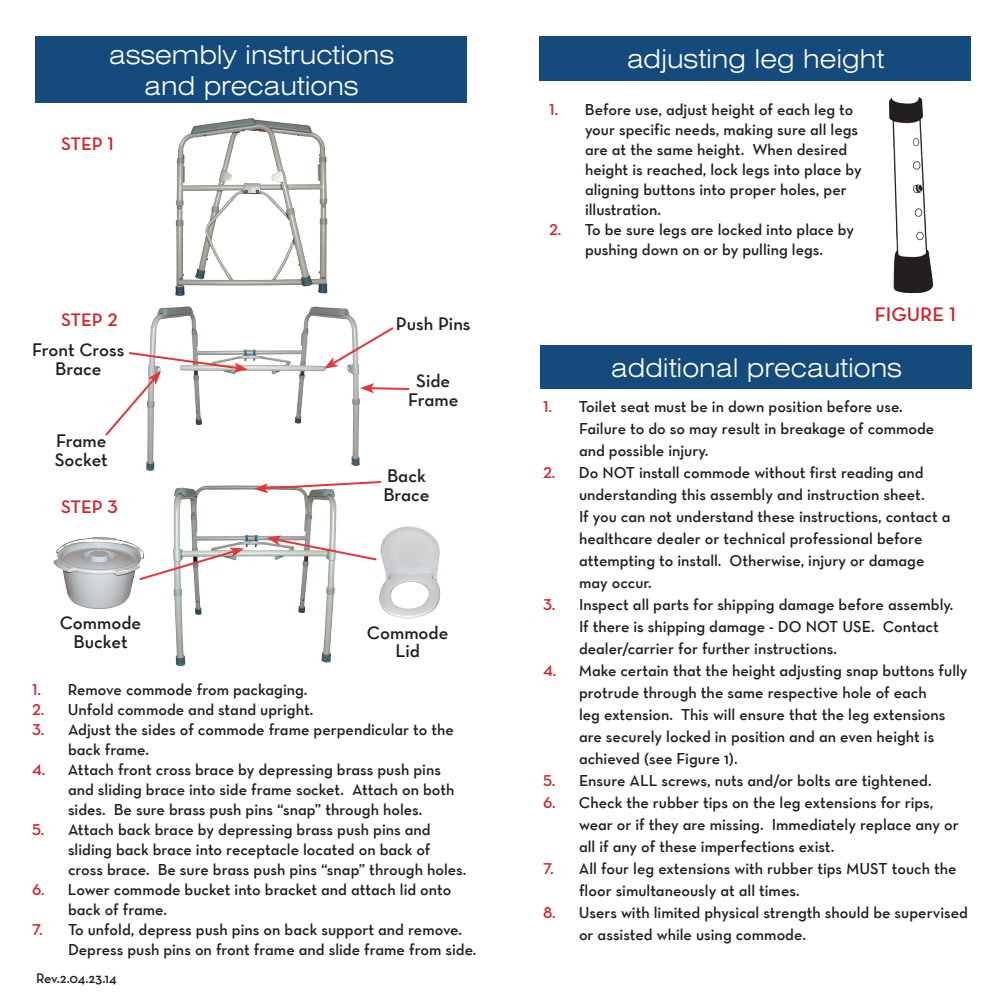
<style>
.page{position:relative;width:1008px;height:1008px;background:#fff}
.page>*{position:absolute;margin:0;border:0;box-sizing:border-box;transform-origin:0 0}
.t1{font:300 expanded 26px "Swiss 721 BT";color:#fff}
.Copy_of_Normal{font:20px "Neutraface Text Demi Alt";color:#d1232a}
.Copy_of_Normal-2{font:18.4px/18.4px "Neutraface Text TT Demi Alt";color:#231f20}
.Copy_of_Normal-3{font:18.4px "Neutraface Text Demi Alt";color:#d1232a}
.Copy_of_Normal-4{font:16px/22px "Neutraface Text TT Demi Alt";color:#231f20}
.Copy_of_Normal-5{font:14px "Neutraface Text TT Demi Alt";letter-spacing:-.015em;color:#231f20}
.s1{font-family:"Neutraface Text Demi Alt";color:#d1232a}
</style>
<div class="page">
<img style="left:175px;top:118px;width:153px;height:178px">
<img style="left:146px;top:306px;width:214px;height:165px">
<img style="left:173px;top:485px;width:164px;height:182px">
<img style="left:53px;top:537px;width:87px;height:73px">
<img style="left:379px;top:526px;width:62px;height:93px">
<img style="left:889px;top:97px;width:44px;height:196px">
<div style="left:36px;top:36px;width:432px;height:66px;background:#144a7c"></div>
<div style="left:540px;top:36px;width:432px;height:45px;background:#144a7c"></div>
<div style="left:540px;top:346px;width:432px;height:43px;background:#144a7c"></div>
<svg style="left:137px;top:548px;width:107px;height:34px"></svg>
<svg style="left:267px;top:535px;width:110px;height:27px"></svg>
<svg style="left:105px;top:351px;width:143px;height:87px"></svg>
<svg style="left:360px;top:383px;width:49px;height:10px"></svg>
<svg style="left:324px;top:325px;width:70px;height:44px"></svg>
<svg style="left:254px;top:481px;width:127px;height:12px"></svg>
<p class="t1" style="left:109px;top:39px;width:287px">assembly instructions</p>
<p class="t1" style="left:144px;top:70px;width:216px">and precautions</p>
<p class="Copy_of_Normal-3" style="left:61px;top:132px;width:54px">STEP 1</p>
<p class="Copy_of_Normal-3" style="left:61px;top:309px;width:58px">STEP 2</p>
<p class="Copy_of_Normal-2" style="left:32px;top:341px;width:94px">Front Cross</p>
<p class="Copy_of_Normal-2" style="left:55px;top:359px;width:48px">Brace</p>
<p class="Copy_of_Normal-2" style="left:55px;top:432px;width:55px">Frame<br>Socket</p>
<p class="Copy_of_Normal-3" style="left:61px;top:495px;width:58px">STEP 3</p>
<p class="Copy_of_Normal-2" style="left:60px;top:614px;width:83px">Commode</p>
<p class="Copy_of_Normal-2" style="left:74px;top:632px;width:56px">Bucket</p>
<p class="Copy_of_Normal-2" style="left:396px;top:315px;width:76px">Push Pins</p>
<p class="Copy_of_Normal-2" style="left:416px;top:372px;width:36px">Side</p>
<p class="Copy_of_Normal-2" style="left:408px;top:390px;width:52px">Frame</p>
<p class="Copy_of_Normal-2" style="left:387px;top:467px;width:40px">Back</p>
<p class="Copy_of_Normal-2" style="left:383px;top:485px;width:48px">Brace</p>
<p class="Copy_of_Normal-2" style="left:367px;top:623px;width:83px">Commode</p>
<p class="Copy_of_Normal-2" style="left:395px;top:642px;width:26px">Lid</p>
<p class="Copy_of_Normal-4" style="left:32px;top:679px;width:277px"><span class="s1">1.</span> Remove commode from packaging.</p>
<p class="Copy_of_Normal-4" style="left:32px;top:699px;width:283px"><span class="s1">2.</span> Unfold commode and stand upright.</p>
<p class="Copy_of_Normal-4" style="left:68px;top:720px;width:388px;line-height:20px;text-indent:-36px"><span class="s1">3.</span> Adjust the sides of commode frame perpendicular to the back frame.</p>
<p class="Copy_of_Normal-4" style="left:68px;top:760px;width:388px;line-height:20px;text-indent:-36px"><span class="s1">4.</span> Attach front cross brace by depressing brass push pins and sliding brace into side frame socket. Attach on both sides. Be sure brass push pins “snap” through holes.</p>
<p class="Copy_of_Normal-4" style="left:68px;top:820px;width:400px;line-height:20px;text-indent:-36px"><span class="s1">5.</span> Attach back brace by depressing brass push pins and sliding back brace into receptacle located on back of cross brace. Be sure brass push pins “snap” through holes.</p>
<p class="Copy_of_Normal-4" style="left:68px;top:880px;width:385px;line-height:20px;text-indent:-36px"><span class="s1">6.</span> Lower commode bucket into bracket and attach lid onto back of frame.</p>
<p class="Copy_of_Normal-4" style="left:68px;top:920px;width:410px;line-height:20px;text-indent:-36px"><span class="s1">7.</span> To unfold, depress push pins on back support and remove.<br>Depress push pins on front frame and slide frame from side.</p>
<p class="Copy_of_Normal-5" style="left:36px;top:969px;width:82px">Rev.2.04.23.14</p>
<p class="t1" style="left:627px;top:44px;width:259px">adjusting leg height</p>
<p class="Copy_of_Normal-4" style="left:585px;top:100px;width:278px;line-height:20px;text-indent:-36px"><span class="s1">1.</span> Before use, adjust height of each leg to your specific needs, making sure all legs are at the same height. When desired height is reached, lock legs into place by aligning buttons into proper holes, per illustration.</p>
<p class="Copy_of_Normal-4" style="left:549px;top:220px;width:307px;line-height:20px;text-align:center"><span class="s1">2.</span> To be sure legs are locked into place by pushing down on or by pulling legs.</p>
<p class="Copy_of_Normal" style="left:875px;top:302px;width:83px">FIGURE 1</p>
<p class="t1" style="left:611px;top:353px;width:293px">additional precautions</p>
<p class="Copy_of_Normal-4" style="left:579px;top:395px;width:357px;text-indent:-36px"><span class="s1">1.</span> Toilet seat must be in down position before use.<br>Failure to do so may result in breakage of commode and possible injury.</p>
<p class="Copy_of_Normal-4" style="left:543px;top:461px;width:383px;text-align:right"><span class="s1">2.</span> Do NOT install commode without first reading and understanding this assembly and instruction sheet.</p>
<p class="Copy_of_Normal-4" style="left:579px;top:505px;width:373px">If you can not understand these instructions, contact a healthcare dealer or technical professional before attempting to install. Otherwise, injury or damage</p>
<p class="Copy_of_Normal-4" style="left:579px;top:571px;width:74px">may occur.</p>
<p class="Copy_of_Normal-4" style="left:579px;top:593px;width:376px;text-indent:-36px"><span class="s1">3.</span> Inspect all parts for shipping damage before assembly.<br>If there is shipping damage - DO NOT USE. Contact dealer/carrier for further instructions.</p>
<p class="Copy_of_Normal-4" style="left:579px;top:659px;width:390px;text-indent:-36px"><span class="s1">4.</span> Make certain that the height adjusting snap buttons fully protrude through the same respective hole of each<br>leg extension. This will ensure that the leg extensions are securely locked in position and an even height is achieved (see Figure 1).</p>
<p class="Copy_of_Normal-4" style="left:543px;top:769px;width:390px"><span class="s1">5.</span> Ensure ALL screws, nuts and/or bolts are tightened.</p>
<p class="Copy_of_Normal-4" style="left:579px;top:791px;width:381px;text-indent:-36px"><span class="s1">6.</span> Check the rubber tips on the leg extensions for rips, wear or if they are missing. Immediately replace any or all if any of these imperfections exist.</p>
<p class="Copy_of_Normal-4" style="left:579px;top:857px;width:379px;text-indent:-36px"><span class="s1">7.</span> All four leg extensions with rubber tips MUST touch the floor simultaneously at all times.</p>
<p class="Copy_of_Normal-4" style="left:579px;top:901px;width:391px;text-indent:-36px"><span class="s1">8.</span> Users with limited physical strength should be supervised or assisted while using commode.</p>
</div>
